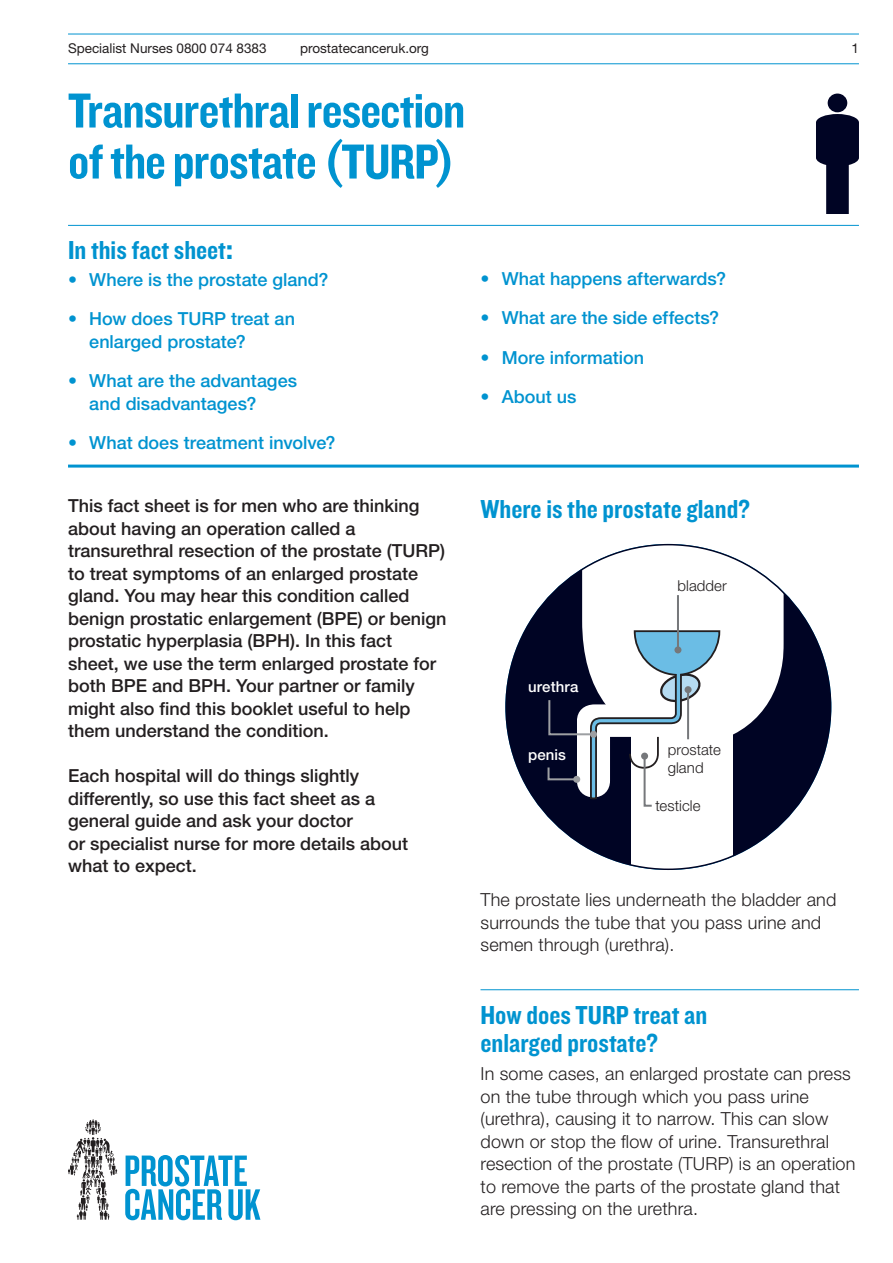
<style>
.page{position:relative;width:893px;height:1263px;background:#fff}
.page>*{position:absolute;margin:0;border:0;box-sizing:border-box;transform-origin:0 0}
.Main_header{font:51px/51px "Knockout 50 Welterweight";letter-spacing:-.02em;color:#0093d0}
.Header_-_level_1{font:27px/28.2px "Knockout 50 Welterweight";color:#0093d0}
.Intro_text{font:500 18px/22.5px "Helvetica Neue LT Std";color:#231f20}
.Body_copy{font:300 18px/22.5px "Helvetica Neue LT Std";letter-spacing:.01em;color:#231f20}
.t1{font:500 18px/22.5px "Helvetica Neue LT Std";color:#0093d0}
.t2{font:300 15px/18px "Helvetica Neue LT Std";letter-spacing:.005em;color:#231f20}
.t3{font:500 15px "Helvetica Neue LT Std";letter-spacing:.01em;color:#fff}
.t4{font:13.5px "Helvetica Neue LT Std";color:#231f20}
.s1{font-family:"Helvetica Neue LT Std";font-weight:700}
</style>
<div class="page">
<hr style="left:68px;top:34px;width:791px;height:1px;background:#0093d0">
<hr style="left:68px;top:63px;width:791px;height:1px;background:#0093d0">
<hr style="left:480px;top:989px;width:379px;height:1px;background:#0093d0">
<hr style="left:68px;top:465px;width:791px;height:3px;background:#0093d0">
<svg style="left:125px;top:1155px;width:135px;height:65px"></svg>
<svg style="left:68px;top:1119px;width:49px;height:101px"></svg>
<hr style="left:68px;top:225px;width:791px;height:1px;background:#0093d0">
<svg style="left:816px;top:94px;width:43px;height:120px"></svg>
<div style="left:506px;top:545px;width:325px;height:324px;background:#000424;border-radius:50%"></div>
<div style="left:631px;top:657px;width:101px;height:212px;background:#fff"></div>
<svg style="left:546px;top:545px;width:238px;height:263px"></svg>
<div style="left:573px;top:776px;width:7px;height:7px;background:#9d9fa2;border-radius:50%"></div>
<p class="t4" style="left:68px;top:40px;width:200px">Specialist Nurses 0800 074 8383</p>
<p class="t4" style="left:300px;top:40px;width:130px">prostatecanceruk.org</p>
<p class="t4" style="left:851px;top:40px;width:9px">1</p>
<p class="Main_header" style="left:68px;top:83px;width:399px">Transurethral resection of the prostate (TURP)</p>
<p class="Header_-_level_1" style="left:68px;top:235px;width:167px">In this fact sheet<span class="s1">:</span></p>
<p class="t1" style="left:68px;top:268px;width:262px">• Where is the prostate gland?</p>
<p class="t1" style="left:89px;top:307px;width:207px;text-indent:-21px">• How does TURP treat an enlarged prostate?</p>
<p class="t1" style="left:89px;top:369px;width:209px;text-indent:-21px">• What are the advantages and disadvantages?</p>
<p class="t1" style="left:68px;top:431px;width:269px">• What does treatment involve?</p>
<p class="Intro_text" style="left:68px;top:494px;width:380px">This fact sheet is for men who are thinking about having an operation called a transurethral resection of the prostate (TURP) to treat symptoms of an enlarged prostate gland. You may hear this condition called benign prostatic enlargement (BPE) or benign prostatic hyperplasia (BPH). In this fact sheet, we use the term enlarged prostate for both BPE and BPH. Your partner or family might also find this booklet useful to help them understand the condition.</p>
<p class="Intro_text" style="left:68px;top:764px;width:342px">Each hospital will do things slightly differently, so use this fact sheet as a general guide and ask your doctor<br>or specialist nurse for more details about what to expect.</p>
<p class="t1" style="left:480px;top:267px;width:247px">• What happens afterwards?</p>
<p class="t1" style="left:480px;top:306px;width:240px">• What are the side effects?</p>
<p class="t1" style="left:480px;top:346px;width:165px">• More information</p>
<p class="t1" style="left:480px;top:385px;width:98px">• About us</p>
<p class="Header_-_level_1" style="left:480px;top:494px;width:271px">Where is the prostate gland?</p>
<p class="t3" style="left:528px;top:678px;width:52px">urethra</p>
<p class="t3" style="left:528px;top:745px;width:39px">penis</p>
<p class="t2" style="left:677px;top:576px;width:51px">bladder</p>
<p class="t2" style="left:668px;top:740px;width:55px">prostate gland</p>
<p class="t2" style="left:655px;top:796px;width:47px">testicle</p>
<p class="Body_copy" style="left:480px;top:888px;width:357px">The prostate lies underneath the bladder and surrounds the tube that you pass urine and semen through (urethra).</p>
<p class="Header_-_level_1" style="left:480px;top:1000px;width:228px">How does TURP treat an enlarged prostate?</p>
<p class="Body_copy" style="left:480px;top:1062px;width:376px">In some cases, an enlarged prostate can press on the tube through which you pass urine (urethra), causing it to narrow. This can slow down or stop the flow of urine. Transurethral resection of the prostate (TURP) is an operation to remove the parts of the prostate gland that are pressing on the urethra.</p>
</div>
